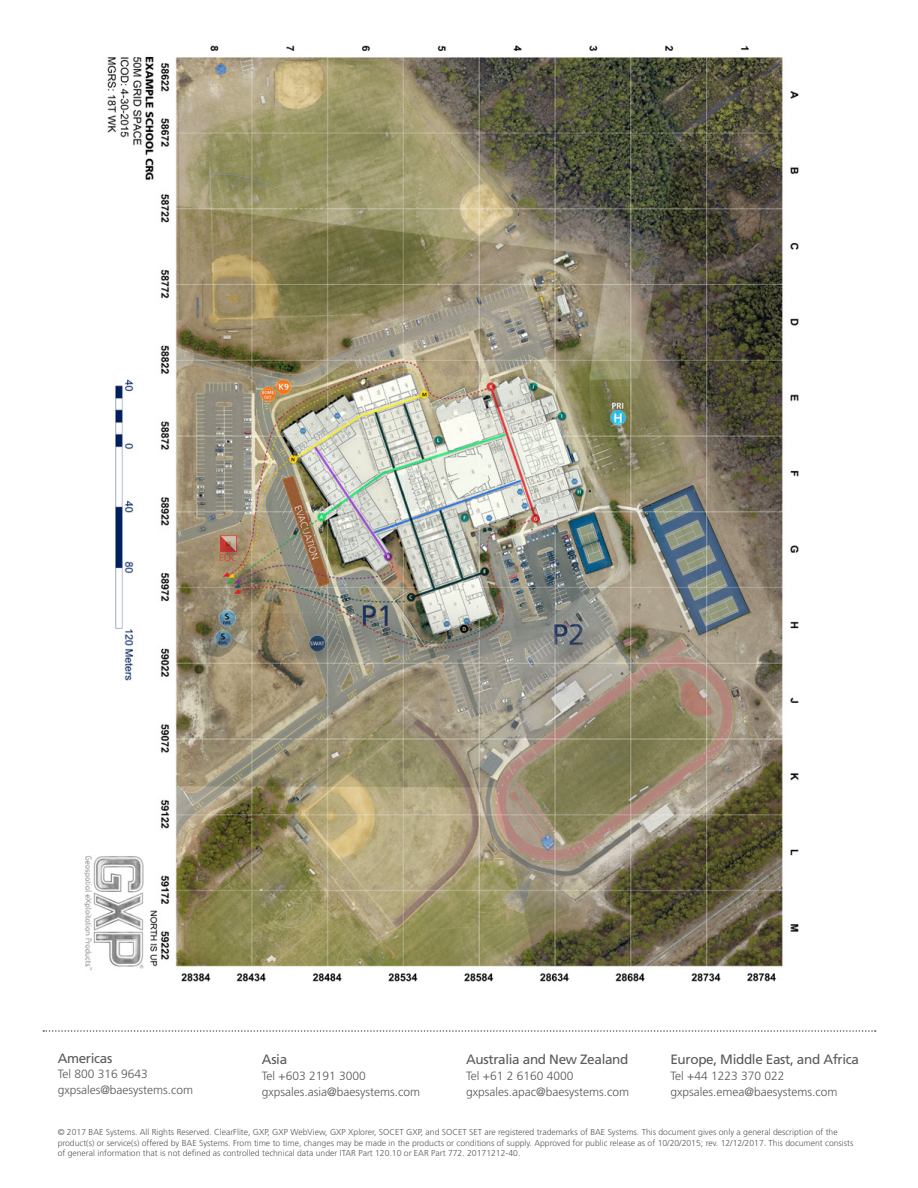
<style>
.page{position:relative;width:918px;height:1188px;background:#fff}
.page>*{position:absolute;margin:0;border:0;box-sizing:border-box;transform-origin:0 0}
.t1{font:13.5px "Frutiger LT Std";letter-spacing:-.025em;color:#58595b}
.t2{font:300 12px/15.8px "Frutiger LT Std";color:#58595b}
.t3{font:300 8.7px/10.5px "Frutiger LT Std";color:#58595b}
</style>
<div class="page">
<svg style="left:43px;top:1030px;width:833px;height:2px"></svg>
<img style="left:85px;top:45px;width:714px;height:937px">
<h1 class="t1" style="left:58px;top:1050px;width:56px">Americas</h1>
<h2 class="t2" style="left:58px;top:1067px;width:137px">Tel 800 316 9643 gxpsales@baesystems.com</h2>
<h1 class="t1" style="left:262px;top:1052px;width:27px">Asia</h1>
<h2 class="t2" style="left:262px;top:1068px;width:160px">Tel +603 2191 3000 gxpsales.asia@baesystems.com</h2>
<h1 class="t1" style="left:466px;top:1052px;width:164px">Australia and New Zealand</h1>
<h2 class="t2" style="left:466px;top:1068px;width:164px">Tel +61 2 6160 4000 gxpsales.apac@baesystems.com</h2>
<h1 class="t1" style="left:670px;top:1052px;width:190px">Europe, Middle East, and Africa</h1>
<h2 class="t2" style="left:670px;top:1068px;width:168px">Tel +44 1223 370 022 gxpsales.emea@baesystems.com</h2>
<p class="t3" style="left:58px;top:1127px;width:797px">© 2017 BAE Systems. All Rights Reserved. ClearFlite, GXP, GXP WebView, GXP Xplorer, SOCET GXP, and SOCET SET are registered trademarks of BAE Systems. This document gives only a general description of the product(s) or service(s) offered by BAE Systems. From time to time, changes may be made in the products or conditions of supply. Approved for public release as of 10/20/2015; rev. 12/12/2017. This document consists of general information that is not defined as controlled technical data under ITAR Part 120.10 or EAR Part 772. 20171212-40.</p>
</div>
